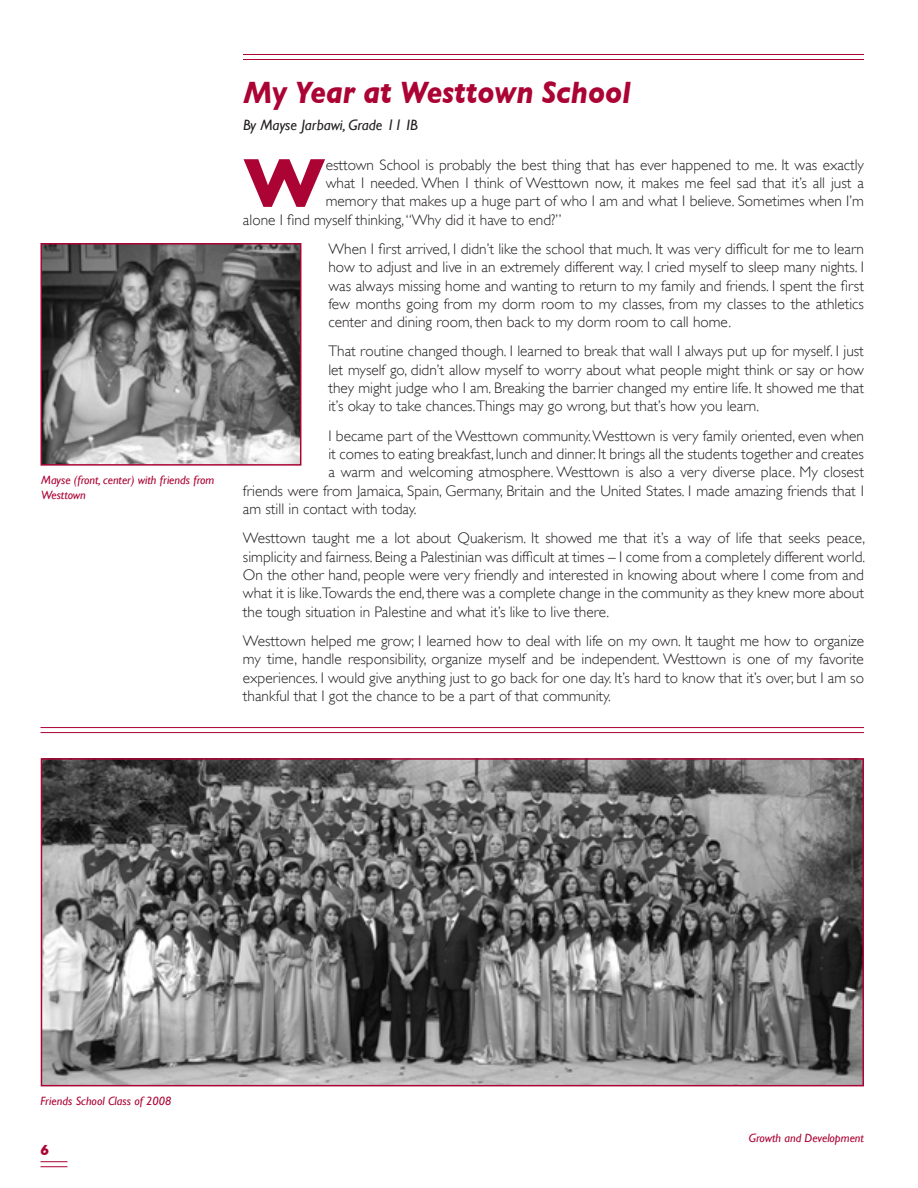
<style>
.page{position:relative;width:918px;height:1188px;background:#fff}
.page>*{position:absolute;margin:0;border:0;box-sizing:border-box;transform-origin:0 0}
.t1{font:700 69.6px "Gill Sans";color:#ab0333}
.t2{font:italic 700 31.5px "Gill Sans";color:#ab0333;scale:.9 1}
.t3{font:300 15.3px/18.3px "Gill Sans";color:#231f20;text-align:justify}
.t4{font:italic 15px "Gill Sans";color:#231f20}
.t5{font:italic 700 15px "Gill Sans";color:#ab0333}
.t6{font:italic 12px/15px "Gill Sans";color:#ab0333}
</style>
<div class="page">
<hr style="left:243px;top:54px;width:621px;height:1px;background:#ab0333">
<hr style="left:243px;top:59px;width:621px;height:1px;background:#ab0333">
<svg style="left:40px;top:1161px;width:28px;height:6px"></svg>
<hr style="left:40px;top:727px;width:824px;height:1px;background:#ab0333">
<hr style="left:40px;top:732px;width:824px;height:1px;background:#ab0333">
<img style="left:43px;top:246px;width:255px;height:217px">
<div style="left:40px;top:243px;width:261px;height:223px;border:2px solid #ab0333"></div>
<img style="left:44px;top:761px;width:817px;height:322px">
<div style="left:41px;top:758px;width:823px;height:328px;border:2px solid #ab0333"></div>
<p class="t6" style="left:41px;top:472px;width:175px">Mayse (front, center) with friends from<br>Westtown</p>
<h2 class="t2" style="left:243px;top:74px;width:433px">My Year at Westtown School</h2>
<p class="t4" style="left:243px;top:116px;width:176px">By Mayse Jarbawi, Grade 11 IB</p>
<h1 class="t1" style="left:243px;top:142px;width:84px">W</h1>
<p class="t3" style="left:326px;top:155px;width:540px">esttown School is probably the best thing that has ever happened to me. It was exactly</p>
<p class="t3" style="left:326px;top:174px;width:540px">what I needed. When I think of Westtown now, it makes me feel sad that it’s all just a</p>
<p class="t3" style="left:326px;top:192px;width:540px">memory that makes up a huge part of who I am and what I believe. Sometimes when I’m</p>
<p class="t3" style="left:243px;top:210px;width:320px">alone I find myself thinking, “Why did it have to end?”</p>
<p class="t3" style="left:328px;top:239px;width:537px">When I first arrived, I didn’t like the school that much. It was very difficult for me to learn how to adjust and live in an extremely different way. I cried myself to sleep many nights. I was always missing home and wanting to return to my family and friends. I spent the first few months going from my dorm room to my classes, from my classes to the athletics center and dining room, then back to my dorm room to call home.</p>
<p class="t3" style="left:328px;top:342px;width:537px">That routine changed though. I learned to break that wall I always put up for myself. I just let myself go, didn’t allow myself to worry about what people might think or say or how they might judge who I am. Breaking the barrier changed my entire life. It showed me that it’s okay to take chances.Things may go wrong, but that’s how you learn.</p>
<p class="t3" style="left:328px;top:426px;width:537px">I became part of the Westtown community. Westtown is very family oriented, even when</p>
<p class="t3" style="left:328px;top:445px;width:537px">it comes to eating breakfast, lunch and dinner. It brings all the students together and creates</p>
<p class="t3" style="left:328px;top:463px;width:537px">a warm and welcoming atmosphere. Westtown is also a very diverse place. My closest</p>
<p class="t3" style="left:243px;top:481px;width:622px">friends were from Jamaica, Spain, Germany, Britain and the United States. I made amazing friends that I</p>
<p class="t3" style="left:243px;top:500px;width:175px">am still in contact with today.</p>
<p class="t3" style="left:243px;top:529px;width:624px">Westtown taught me a lot about Quakerism. It showed me that it’s a way of life that seeks peace, simplicity and fairness. Being a Palestinian was difficult at times – I come from a completely different world.<br>On the other hand, people were very friendly and interested in knowing about where I come from and what it is like.Towards the end, there was a complete change in the community as they knew more about the tough situation in Palestine and what it’s like to live there.</p>
<p class="t3" style="left:243px;top:632px;width:623px">Westtown helped me grow; I learned how to deal with life on my own. It taught me how to organize my time, handle responsibility, organize myself and be independent. Westtown is one of my favorite experiences. I would give anything just to go back for one day. It’s hard to know that it’s over, but I am so thankful that I got the chance to be a part of that community.</p>
<p class="t6" style="left:40px;top:1094px;width:132px">Friends School Class of 2008</p>
<p class="t5" style="left:40px;top:1141px;width:10px">6</p>
<p class="t6" style="left:749px;top:1131px;width:117px">Growth and Development</p>
</div>
